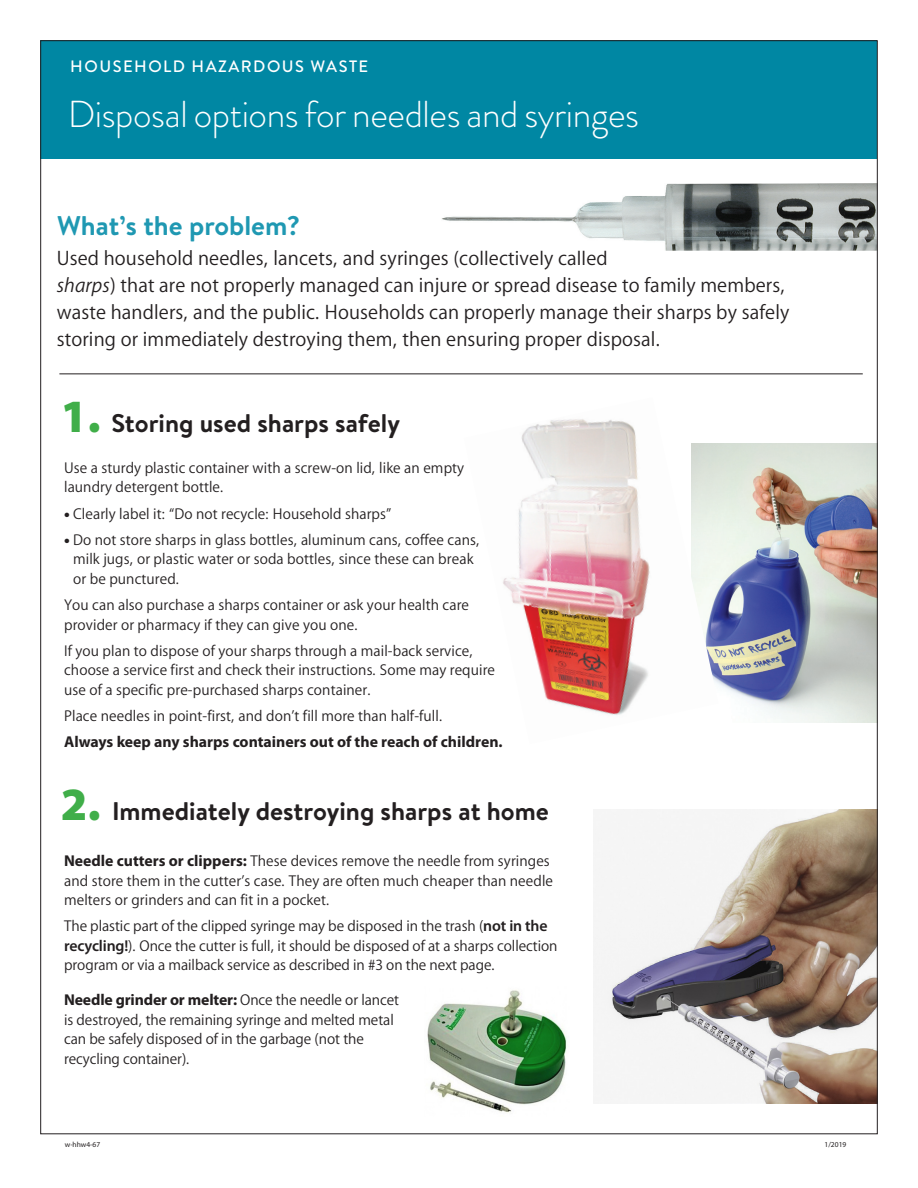
<style>
.page{position:relative;width:918px;height:1188px;background:#fff}
.page>*{position:absolute;margin:0;border:0;box-sizing:border-box;transform-origin:0 0}
.t1{font:300 37.5px "Brandon Grotesque";letter-spacing:-.01em;color:#fff}
.t2{font:700 27px "Brandon Text";color:#1f98b2}
.Heading_3{font:700 25.5px "Brandon Text";color:#231f20}
.t3{font:21px/27px "Myriad PCA Text";color:#231f20}
.t4{font:500 16.5px "Brandon Grotesque";letter-spacing:.09em;color:#fff}
.Heading_3-2{font:15.75px/19.5px "Myriad PCA Text";color:#231f20}
.Body_Text{font:15.75px/19.5px "Myriad PCA Text";letter-spacing:-.01em;color:#231f20}
.Heading_3-3{font:700 15.75px "Myriad Pro";color:#231f20}
.t5{font:7.5px "Myriad Pro";color:#231f20}
.s1{font-style:italic}
.s2{font-family:"Myriad Pro";font-weight:900;font-size:46.5px;color:#40ae49}
.s3{font-family:"Myriad Pro";font-weight:700}
.s4{font-family:"Myriad Pro";font-weight:600}
</style>
<div class="page">
<img style="left:718px;top:444px;width:158px;height:278px">
<img style="left:593px;top:809px;width:283px;height:295px">
<div style="left:40px;top:40px;width:838px;height:119px;background:#0087a3"></div>
<hr style="left:59px;top:374px;width:804px;height:1px;background:#231f20">
<img style="left:503px;top:419px;width:215px;height:296px">
<img style="left:427px;top:990px;width:140px;height:123px">
<img style="left:441px;top:183px;width:435px;height:68px">
<p class="t4" style="left:70px;top:55px;width:299px">HOUSEHOLD HAZARDOUS WASTE</p>
<p class="t1" style="left:68px;top:89px;width:573px">Disposal options for needles and syringes</p>
<p class="t2" style="left:57px;top:207px;width:245px">What’s the problem?</p>
<p class="t3" style="left:57px;top:246px;width:734px">Used household needles, lancets, and syringes (collectively called<br><span class="s1">sharps</span>) that are not properly managed can injure or spread disease to family members, waste handlers, and the public. Households can properly manage their sharps by safely storing or immediately destroying them, then ensuring proper disposal.</p>
<p class="Heading_3" style="left:61px;top:406px;width:341px"><span class="s2">1.</span> Storing used sharps safely</p>
<p class="Heading_3-2" style="left:64px;top:459px;width:402px">Use a sturdy plastic container with a screw-on lid, like an empty laundry detergent bottle.</p>
<p class="Heading_3-2" style="left:64px;top:504px;width:329px">• Clearly label it: “Do not recycle: Household sharps”</p>
<p class="Heading_3-2" style="left:73px;top:531px;width:408px;text-indent:-9px">• Do not store sharps in glass bottles, aluminum cans, coffee cans, milk jugs, or plastic water or soda bottles, since these can break or be punctured.</p>
<p class="Heading_3-2" style="left:64px;top:596px;width:407px">You can also purchase a sharps container or ask your health care provider or pharmacy if they can give you one.</p>
<p class="Heading_3-2" style="left:64px;top:642px;width:433px">If you plan to dispose of your sharps through a mail-back service, choose a service first and check their instructions. Some may require use of a specific pre-purchased sharps container.</p>
<p class="Heading_3-2" style="left:64px;top:707px;width:380px">Place needles in point-first, and don’t fill more than half-full.</p>
<p class="Heading_3-3" style="left:64px;top:732px;width:440px">Always keep any sharps containers out of the reach of children.</p>
<p class="Heading_3" style="left:61px;top:793px;width:490px"><span class="s2">2.</span> Immediately destroying sharps at home</p>
<p class="Heading_3-2" style="left:64px;top:852px;width:491px"><span class="s3">Needle cutters or clippers:</span> These devices remove the needle from syringes and store them in the cutter’s case. They are often much cheaper than needle melters or grinders and can fit in a pocket.</p>
<p class="Heading_3-2" style="left:64px;top:917px;width:495px">The plastic part of the clipped syringe may be disposed in the trash (<span class="s4">not in the recycling!</span>). Once the cutter is full, it should be disposed of at a sharps collection program or via a mailback service as described in #3 on the next page.</p>
<p class="Body_Text" style="left:64px;top:991px;width:337px"><span class="s3">Needle grinder or melter:</span> Once the needle or lancet is destroyed, the remaining syringe and melted metal can be safely disposed of in the garbage (not the recycling container).</p>
<p class="t5" style="left:65px;top:1140px;width:37px">w-hhw4-67</p>
<p class="t5" style="left:825px;top:1140px;width:23px">1/2019</p>
</div>
